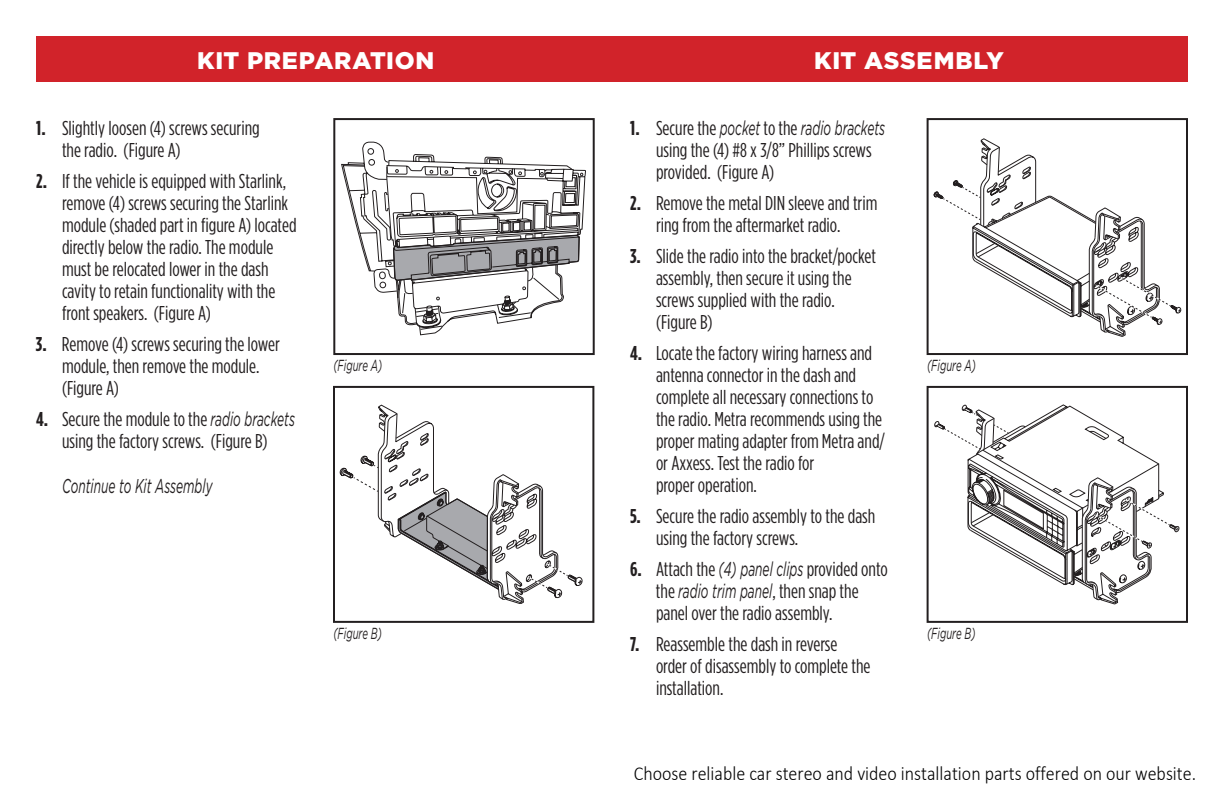
<style>
.page{position:relative;width:1224px;height:792px;background:#fff}
.page>*{position:absolute;margin:0;border:0;box-sizing:border-box;transform-origin:0 0}
.t1{font:900 24px "Gotham";letter-spacing:.03em;color:#fff}
.t2{font:20px/22px "Gotham Condensed";color:#231f20}
.t3{font:300 20px "Calibri";color:#000;scale:.9 1}
.t4{font:italic 20px "Gotham";color:#231f20;scale:.6 1}
.t5{font:italic 16px "Gotham";color:#231f20;scale:.6 1}
.s1{font-weight:700}
.s2{font-family:"Gotham";font-style:italic}
.s3{font-family:"Gotham Condensed";font-weight:700;font-style:normal}
.s4{font-family:"Gotham Condensed";font-style:normal}
</style>
<div class="page">
<div style="left:36px;top:36px;width:1152px;height:45px;background:#d1232a"></div>
<svg style="left:341px;top:141px;width:245px;height:195px"></svg>
<div style="left:333px;top:118px;width:262px;height:237px;border:2px solid #231f20"></div>
<svg style="left:935px;top:405px;width:245px;height:200px"></svg>
<div style="left:927px;top:386px;width:261px;height:237px;border:2px solid #231f20"></div>
<svg style="left:340px;top:404px;width:243px;height:200px"></svg>
<div style="left:333px;top:386px;width:261px;height:237px;border:2px solid #231f20"></div>
<svg style="left:934px;top:138px;width:248px;height:199px"></svg>
<div style="left:927px;top:118px;width:261px;height:237px;border:2px solid #231f20"></div>
<p class="t1" style="left:197px;top:46px;width:238px">KIT PREPARATION</p>
<p class="t1" style="left:814px;top:47px;width:191px">KIT ASSEMBLY</p>
<p class="t2" style="left:62px;top:117px;width:199px;text-indent:-26px"><span class="s1">1.</span> Slightly loosen (4) screws securing the radio. (Figure A)</p>
<p class="t2" style="left:62px;top:170px;width:236px;text-indent:-26px"><span class="s1">2.</span> If the vehicle is equipped with Starlink, remove (4) screws securing the Starlink module (shaded part in figure A) located directly below the radio. The module must be relocated lower in the dash cavity to retain functionality with the front speakers. (Figure A)</p>
<p class="t2" style="left:62px;top:333px;width:219px;text-indent:-26px"><span class="s1">3.</span> Remove (4) screws securing the lower module, then remove the module. (Figure A)</p>
<p class="t2" style="left:36px;top:408px;width:261px;text-align:center"><span class="s1">4.</span> Secure the module to the <span class="s2">radio brackets </span>using the factory screws. (Figure B)</p>
<p class="t4" style="left:62px;top:475px;width:252px">Continue to Kit Assembly</p>
<p class="t4" style="left:630px;top:117px;width:427px"><span class="s3">1.</span> <span class="s4">Secure the</span> pocket <span class="s4">to the</span> radio brackets</p>
<p class="t2" style="left:656px;top:139px;width:217px">using the (4) #8 x 3/8” Phillips screws provided. (Figure A)</p>
<p class="t2" style="left:630px;top:192px;width:249px;text-align:center"><span class="s1">2.</span> Remove the metal DIN sleeve and trim ring from the aftermarket radio.</p>
<p class="t2" style="left:656px;top:245px;width:222px;text-indent:-26px"><span class="s1">3.</span> Slide the radio into the bracket/pocket assembly, then secure it using the screws supplied with the radio. (Figure B)</p>
<p class="t2" style="left:656px;top:342px;width:231px;text-indent:-26px"><span class="s1">4.</span> Locate the factory wiring harness and antenna connector in the dash and complete all necessary connections to the radio. Metra recommends using the proper mating adapter from Metra and/ or Axxess. Test the radio for<br>proper operation.</p>
<p class="t2" style="left:656px;top:505px;width:221px;text-indent:-26px"><span class="s1">5.</span> Secure the radio assembly to the dash using the factory screws.</p>
<p class="t2" style="left:656px;top:558px;width:233px;text-indent:-26px"><span class="s1">6.</span> Attach the <span class="s2">(4) panel clips</span> provided onto the <span class="s2">radio trim panel</span>, then snap the panel over the radio assembly.</p>
<p class="t2" style="left:656px;top:633px;width:216px;text-indent:-26px"><span class="s1">7.</span> Reassemble the dash in reverse order of disassembly to complete the installation.</p>
<p class="t5" style="left:333px;top:357px;width:83px">(Figure A)</p>
<p class="t5" style="left:927px;top:357px;width:83px">(Figure A)</p>
<p class="t5" style="left:333px;top:625px;width:83px">(Figure B)</p>
<p class="t5" style="left:927px;top:625px;width:83px">(Figure B)</p>
<p class="t3" style="left:634px;top:761px;width:626px">Choose reliable car stereo and video installation parts offered on our website.</p>
</div>
